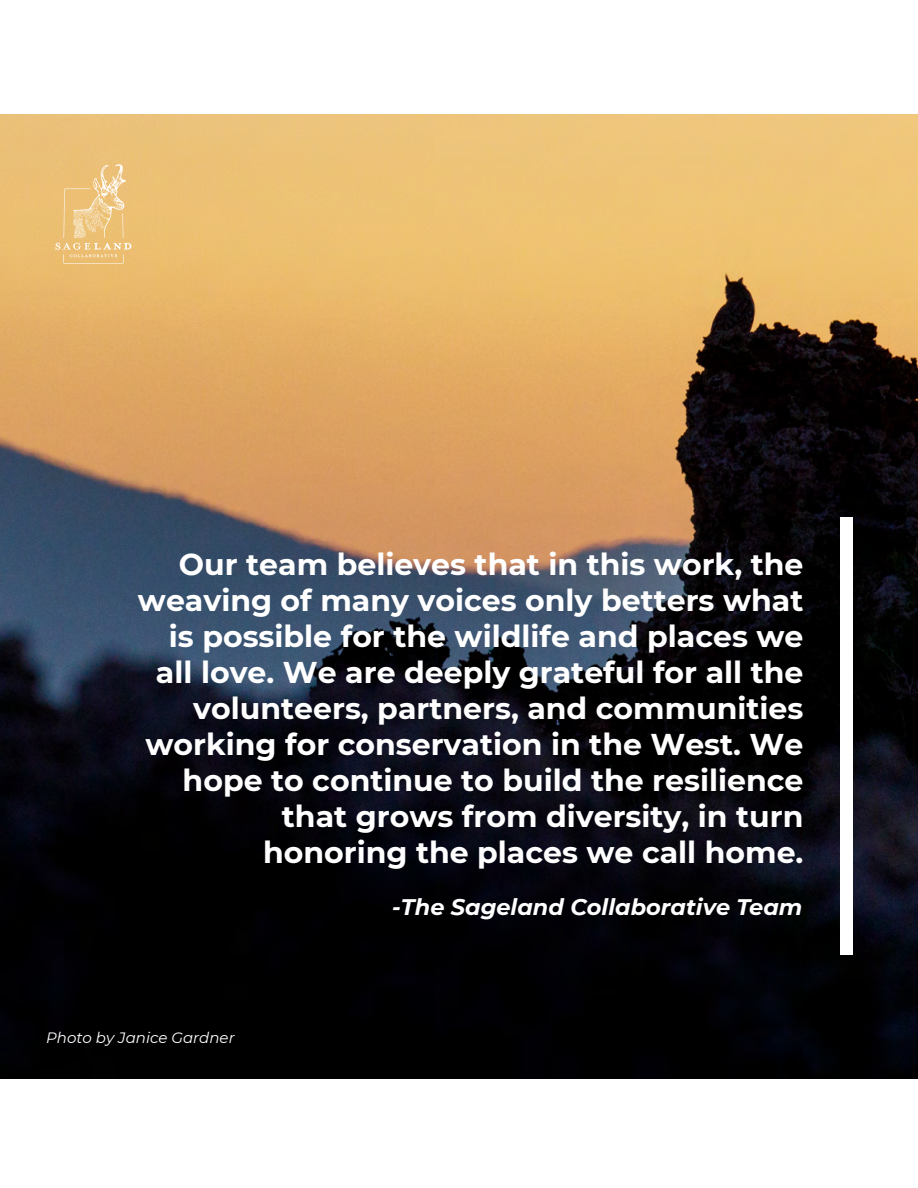
<style>
.page{position:relative;width:918px;height:1188px;background:#fff}
.page>*{position:absolute;margin:0;border:0;box-sizing:border-box;transform-origin:0 0}
.t1{font:700 30px/36px "Montserrat";color:#fff;text-align:right}
.t2{font:italic 700 22.5px "Montserrat";color:#fff}
.t3{font:italic 15px "Montserrat";color:#fff}
.s1{font-style:inherit}
</style>
<div class="page">
<img style="left:0;top:115px;width:918px;height:964px">
<div style="left:840px;top:517px;width:13px;height:438px;background:#fff"></div>
<img style="left:48px;top:157px;width:92px;height:113px">
<p class="t1" style="left:138px;top:545px;width:667px">Our team believes that in this work, the weaving of many voices only betters what is possible for the wildlife and places we all love. We are deeply grateful for all the volunteers, partners, and communities working for conservation in the West. We hope to continue to build the resilience that grows from diversity, in turn honoring the places we call home.</p>
<p class="t2" style="left:392px;top:891px;width:412px"><span class="s1">-</span>The Sageland Collaborative <span class="s1">Team</span></p>
<p class="t3" style="left:46px;top:1027px;width:190px"><span class="s1">Photo by</span> Janice Gardner</p>
</div>
